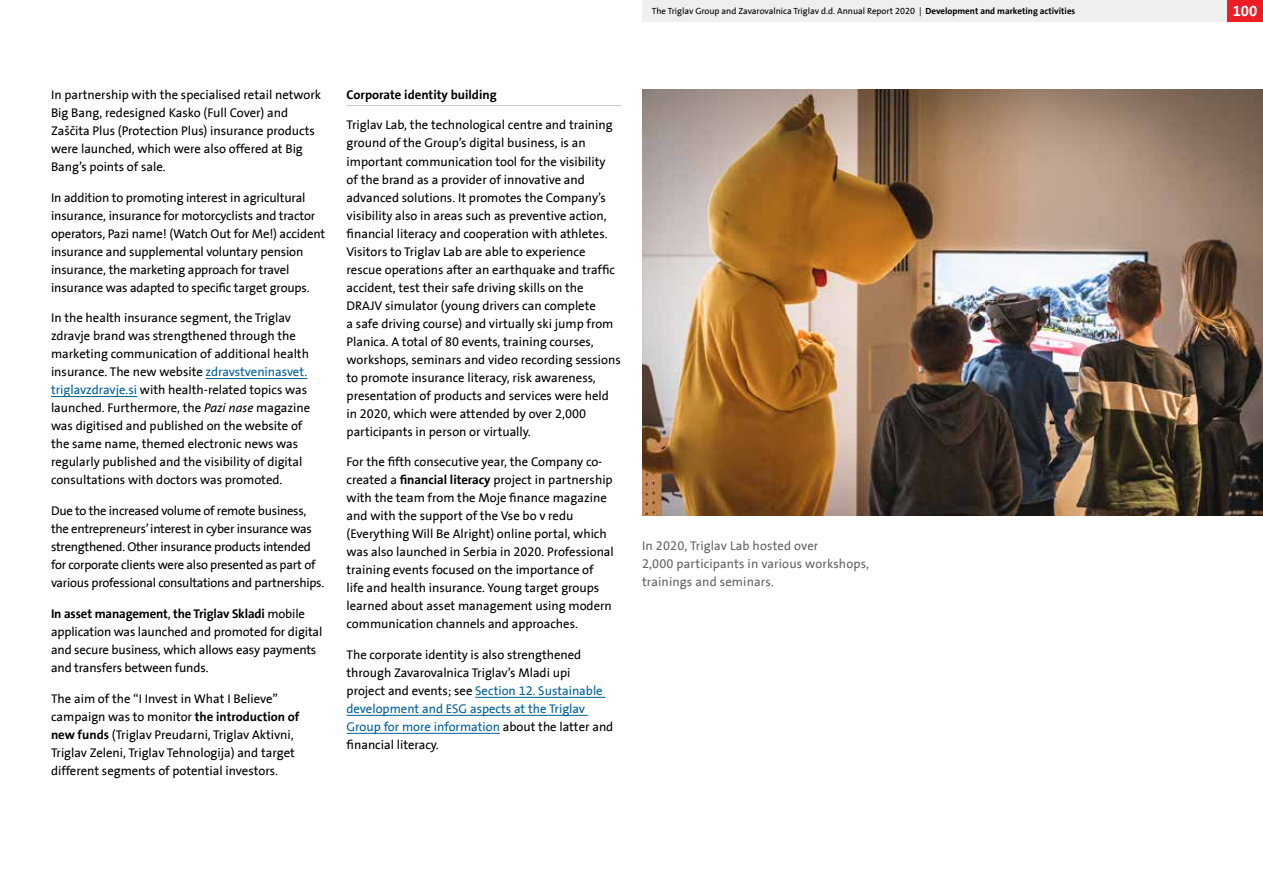
<style>
.page{position:relative;width:1263px;height:893px;background:#fff}
.page>*{position:absolute;margin:0;border:0;box-sizing:border-box;transform-origin:0 0}
.t1{font:700 15px "Triglav The Sans";color:#fff}
.t2{font:12.75px/18px "Triglav The Sans";color:#000}
.t3{font:12.75px/18px "Triglav The Sans";letter-spacing:-.02em;color:#000}
.t4{font:12.75px/18px "Triglav The Sans";letter-spacing:.01em;color:#636466}
.t5{font:700 12.75px "Triglav The Sans";color:#000}
.t6{font:9px "Triglav The Sans";color:#000}
.s1{font-weight:700}
.s2{color:#00619a}
.s3{font-style:italic}
</style>
<div class="page">
<hr style="left:206px;top:378px;width:101px;height:1px;background:#00619a">
<hr style="left:51px;top:396px;width:86px;height:1px;background:#00619a">
<hr style="left:347px;top:105px;width:274px;height:1px;background:#c7c8ca">
<hr style="left:475px;top:697px;width:130px;height:1px;background:#00619a">
<hr style="left:347px;top:715px;width:241px;height:1px;background:#00619a">
<hr style="left:347px;top:733px;width:153px;height:1px;background:#00619a">
<div style="left:642px;top:0;width:621px;height:21px;background:#efeff0"></div>
<div style="left:1227px;top:0;width:36px;height:21px;background:#ed1d24"></div>
<img style="left:642px;top:89px;width:621px;height:426px">
<p class="t6" style="left:652px;top:6px;width:425px">The Triglav Group and Zavarovalnica Triglav d.d. Annual Report 2020 | <span class="s1">Development and marketing activities</span></p>
<p class="t1" style="left:1233px;top:3px;width:26px">100</p>
<p class="t2" style="left:51px;top:86px;width:272px">In partnership with the specialised retail network Big Bang, redesigned Kasko (Full Cover) and Zaščita Plus (Protection Plus) insurance products were launched, which were also offered at Big Bang’s points of sale.</p>
<p class="t2" style="left:51px;top:189px;width:276px">In addition to promoting interest in agricultural insurance, insurance for motorcyclists and tractor operators, Pazi name! (Watch Out for Me!) accident insurance and supplemental voluntary pension insurance, the marketing approach for travel insurance was adapted to specific target groups.</p>
<p class="t2" style="left:51px;top:309px;width:261px">In the health insurance segment, the Triglav zdravje brand was strengthened through the marketing communication of additional health insurance. The new website <span class="s2">zdravstveninasvet. triglavzdravje.si</span> with health-related topics was launched. Furthermore, the <span class="s3">Pazi nase</span> magazine was digitised and published on the website of the same name, themed electronic news was regularly published and the visibility of digital consultations with doctors was promoted.</p>
<p class="t3" style="left:51px;top:502px;width:275px">Due to the increased volume of remote business, the entrepreneurs’ interest in cyber insurance was strengthened. Other insurance products intended for corporate clients were also presented as part of various professional consultations and partnerships.</p>
<p class="t2" style="left:51px;top:605px;width:273px"><span class="s1">In asset management</span>, <span class="s1">the Triglav Skladi</span> mobile application was launched and promoted for digital and secure business, which allows easy payments and transfers between funds.</p>
<p class="t2" style="left:51px;top:690px;width:250px">The aim of the “I Invest in What I Believe” campaign was to monitor <span class="s1">the introduction of new funds</span> (Triglav Preudarni, Triglav Aktivni, Triglav Zeleni, Triglav Tehnologija) and target different segments of potential investors.</p>
<p class="t5" style="left:347px;top:87px;width:152px">Corporate identity building</p>
<p class="t2" style="left:347px;top:116px;width:276px">Triglav Lab, the technological centre and training ground of the Group’s digital business, is an important communication tool for the visibility<br>of the brand as a provider of innovative and advanced solutions. It promotes the Company’s visibility also in areas such as preventive action, financial literacy and cooperation with athletes.<br>Visitors to Triglav Lab are able to experience rescue operations after an earthquake and traffic accident, test their safe driving skills on the DRAJV simulator (young drivers can complete<br>a safe driving course) and virtually ski jump from Planica. A total of 80 events, training courses, workshops, seminars and video recording sessions to promote insurance literacy, risk awareness, presentation of products and services were held in 2020, which were attended by over 2,000 participants in person or virtually.</p>
<p class="t2" style="left:347px;top:453px;width:269px">For the fifth consecutive year, the Company co&shy;created a <span class="s1">financial literacy</span> project in partnership with the team from the Moje finance magazine and with the support of the Vse bo v redu (Everything Will Be Alright) online portal, which was also launched in Serbia in 2020. Professional training events focused on the importance of life and health insurance. Young target groups learned about asset management using modern communication channels and approaches.</p>
<p class="t2" style="left:347px;top:646px;width:268px">The corporate identity is also strengthened through Zavarovalnica Triglav’s Mladi upi<br>project and events; see <span class="s2">Section 12. Sustainable development and ESG aspects at the Triglav Group for more information</span> about the latter and financial literacy.</p>
<p class="t4" style="left:642px;top:537px;width:228px">In 2020, Triglav Lab hosted over<br>2,000 participants in various workshops, trainings and seminars.</p>
</div>
